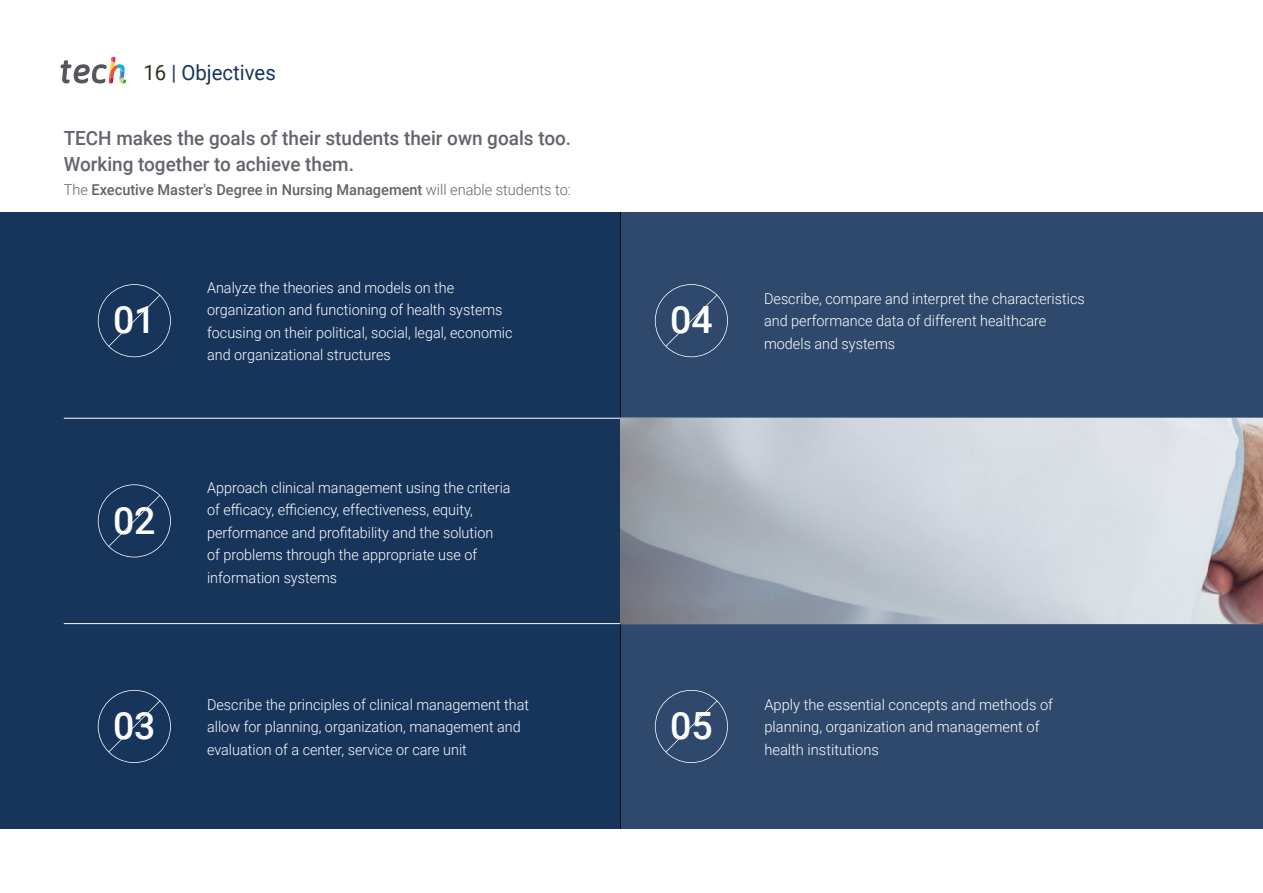
<style>
.page{position:relative;width:1263px;height:893px;background:#fff}
.page>*{position:absolute;margin:0;border:0;box-sizing:border-box;transform-origin:0 0}
.t1{font:500 37.5px "Roboto";color:#fff}
.t2{font:21px "Roboto";color:#1a355c}
.t3{font:500 19.5px/25.5px "Roboto";color:#61646a}
.t4{font:300 15px/22.5px "Roboto";color:#fff;scale:.96 1}
.t5{font:300 15px/22.5px "Roboto";color:#fff}
.t6{font:500 15px "Roboto";color:#61646a}
.s1{color:#312e20}
.s2{font-weight:300}
</style>
<div class="page">
<svg style="left:61px;top:57px;width:65px;height:27px"></svg>
<div style="left:0;top:213px;width:621px;height:616px;background:#17355b"></div>
<div style="left:621px;top:213px;width:642px;height:616px;background:#2e496b"></div>
<svg style="left:98px;top:284px;width:73px;height:73px"></svg>
<svg style="left:98px;top:690px;width:73px;height:73px"></svg>
<svg style="left:98px;top:484px;width:73px;height:73px"></svg>
<svg style="left:655px;top:284px;width:73px;height:73px"></svg>
<svg style="left:655px;top:690px;width:73px;height:73px"></svg>
<hr style="left:64px;top:418px;width:1199px;height:1px;background:#fff">
<hr style="left:64px;top:623px;width:1199px;height:1px;background:#fff">
<img style="left:621px;top:418px;width:642px;height:205px">
<h2 class="t2" style="left:144px;top:57px;width:134px"><span class="s1">16</span> | Objectives</h2>
<h3 class="t3" style="left:64px;top:125px;width:509px">TECH makes the goals of their students their own goals too.<br>Working together to achieve them.</h3>
<p class="t6" style="left:64px;top:179px;width:509px"><span class="s2">The</span> Executive Master's Degree in Nursing Management <span class="s2">will enable students to:</span></p>
<h1 class="t1" style="left:113px;top:294px;width:44px">01</h1>
<h1 class="t1" style="left:113px;top:494px;width:44px">02</h1>
<h1 class="t1" style="left:113px;top:699px;width:44px">03</h1>
<p class="t4" style="left:207px;top:275px;width:320px">Analyze the theories and models on the organization and functioning of health systems focusing on their political, social, legal, economic and organizational structures</p>
<p class="t4" style="left:207px;top:476px;width:318px">Approach clinical management using the criteria of efficacy, efficiency, effectiveness, equity, performance and profitability and the solution<br>of problems through the appropriate use of information systems</p>
<p class="t4" style="left:207px;top:692px;width:337px">Describe the principles of clinical management that allow for planning, organization, management and evaluation of a center, service or care unit</p>
<h1 class="t1" style="left:670px;top:294px;width:44px">04</h1>
<p class="t4" style="left:764px;top:287px;width:335px">Describe, compare and interpret the characteristics and performance data of different healthcare models and systems</p>
<h1 class="t1" style="left:670px;top:699px;width:44px">05</h1>
<p class="t5" style="left:764px;top:692px;width:290px">Apply the essential concepts and methods of planning, organization and management of health institutions</p>
</div>
